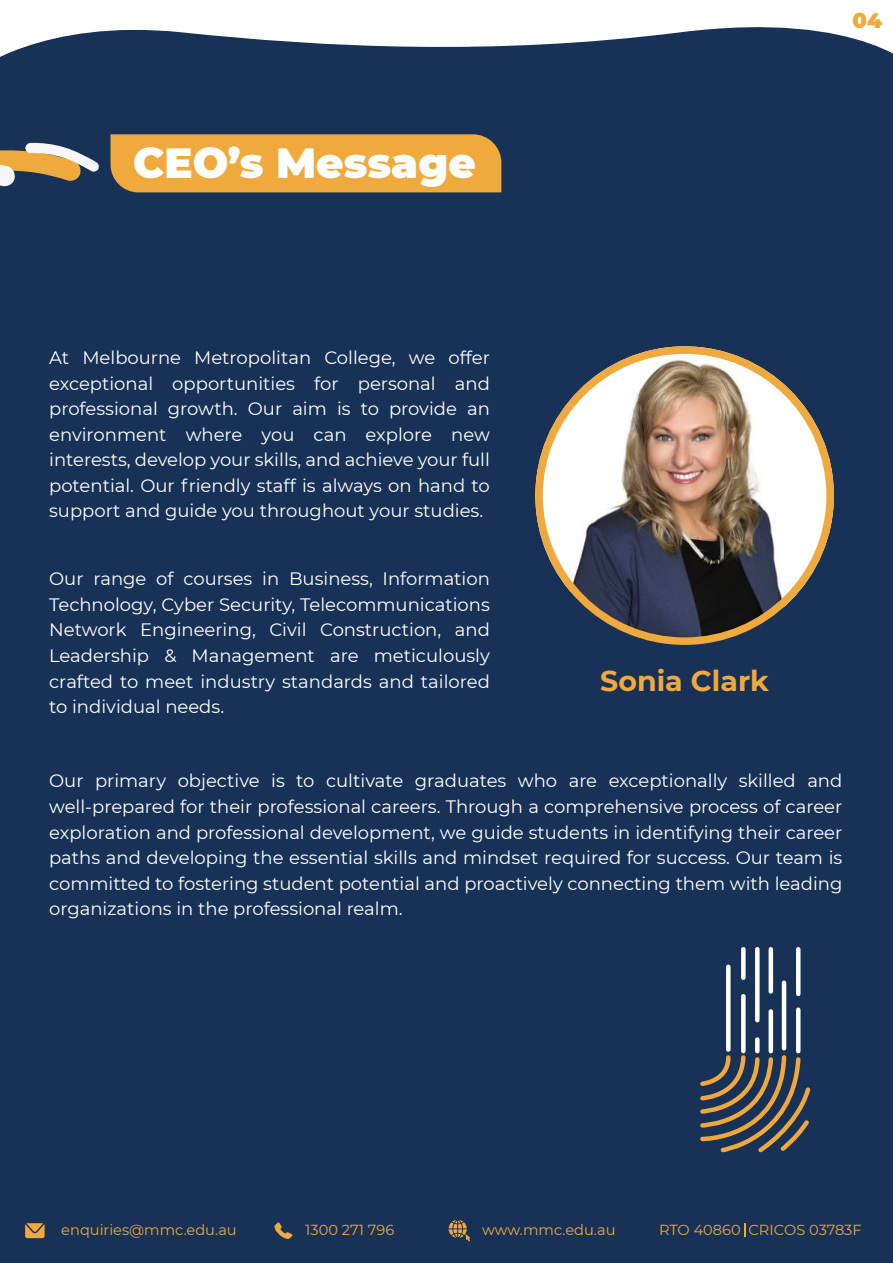
<style>
.page{position:relative;width:893px;height:1263px;background:#fff}
.page>*{position:absolute;margin:0;border:0;box-sizing:border-box;transform-origin:0 0}
.t1{font:900 42px "Montserrat";color:#fff}
.t2{font:700 28.5px "Montserrat";color:#efa93d}
.t3{font:900 21px "Montserrat";color:#efa93d}
.t4{font:18px/25.5px "Montserrat";color:#fff;text-align:justify}
.t5{font:14.55px "Montserrat";color:#efa93d}
</style>
<div class="page">
<div style="left:0;top:27px;width:893px;height:1236px;background:#173157"></div>
<svg style="left:726px;top:967px;width:4px;height:83px"></svg>
<div style="left:741px;top:949px;width:5px;height:29px;background:#fff"></div>
<div style="left:741px;top:996px;width:5px;height:55px;background:#fff"></div>
<div style="left:755px;top:949px;width:5px;height:71px;background:#fff"></div>
<div style="left:755px;top:1039px;width:5px;height:12px;background:#fff"></div>
<hr style="left:769px;top:949px;width:4px;height:42px;background:#fff">
<hr style="left:769px;top:1011px;width:4px;height:40px;background:#fff">
<hr style="left:782px;top:983px;width:4px;height:65px;background:#fff">
<hr style="left:796px;top:949px;width:4px;height:45px;background:#fff">
<svg style="left:698px;top:1053px;width:116px;height:101px;background:#4f5050"></svg>
<hr style="left:796px;top:1010px;width:4px;height:41px;background:#fff">
<div style="left:111px;top:134px;width:390px;height:58px;background:#efa93d"></div>
<svg style="left:0;top:143px;width:100px;height:56px"></svg>
<svg style="left:449px;top:1220px;width:21px;height:21px"></svg>
<svg style="left:275px;top:1222px;width:17px;height:17px"></svg>
<svg style="left:25px;top:1223px;width:20px;height:15px"></svg>
<svg style="left:744px;top:1223px;width:1px;height:14px"></svg>
<svg style="left:535px;top:346px;width:299px;height:299px"></svg>
<h1 class="t1" style="left:133px;top:131px;width:344px">CEO’s Message</h1>
<p class="t3" style="left:852px;top:5px;width:31px">04</p>
<p class="t4" style="left:49px;top:344px;width:442px">At Melbourne Metropolitan College, we offer exceptional opportunities for personal and professional growth. Our aim is to provide an environment where you can explore new interests, develop your skills, and achieve your full potential. Our friendly staff is always on hand to support and guide you throughout your studies.</p>
<p class="t4" style="left:49px;top:566px;width:442px">Our range of courses in Business, Information Technology, Cyber Security, Telecommunications Network Engineering, Civil Construction, and Leadership &amp; Management are meticulously crafted to meet industry standards and tailored to individual needs.</p>
<h2 class="t2" style="left:600px;top:660px;width:170px">Sonia Clark</h2>
<p class="t4" style="left:49px;top:768px;width:795px">Our primary objective is to cultivate graduates who are exceptionally skilled and well-prepared for their professional careers. Through a comprehensive process of career exploration and professional development, we guide students in identifying their career paths and developing the essential skills and mindset required for success. Our team is committed to fostering student potential and proactively connecting them with leading organizations in the professional realm.</p>
<p class="t5" style="left:61px;top:1220px;width:177px">enquiries@mmc.edu.au</p>
<p class="t5" style="left:305px;top:1220px;width:90px">1300 271 796</p>
<p class="t5" style="left:482px;top:1220px;width:135px">www.mmc.edu.au</p>
<p class="t5" style="left:659px;top:1220px;width:204px">RTO 40860 CRICOS 03783F</p>
</div>
